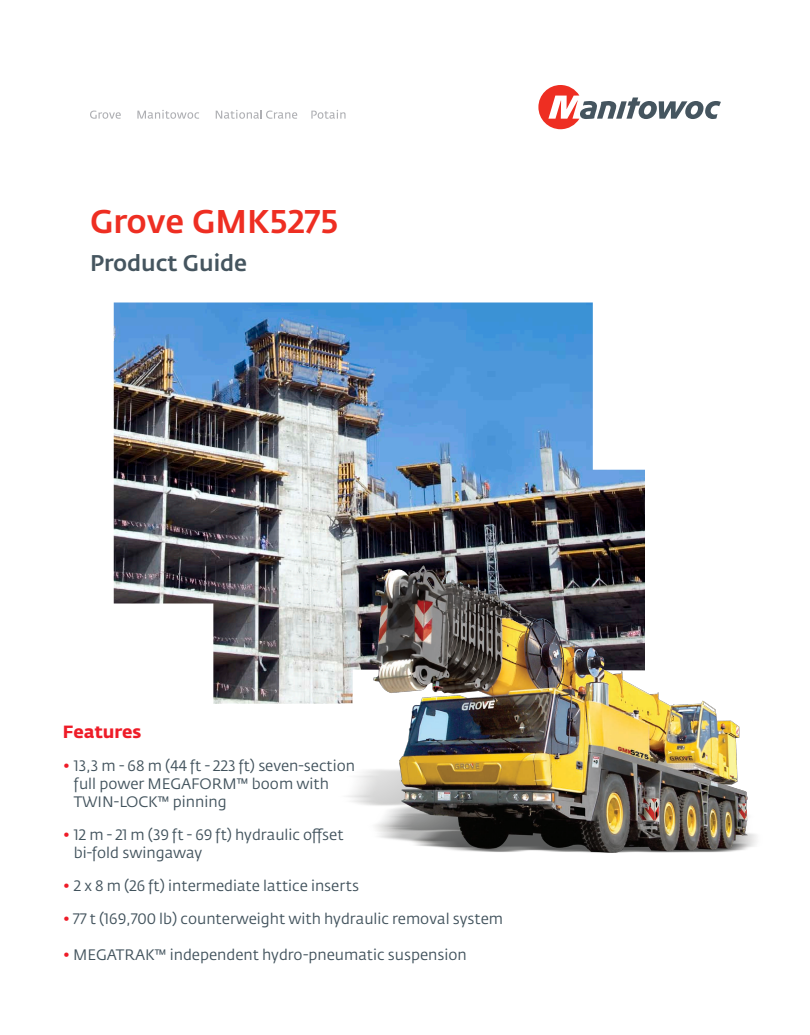
<style>
.page{position:relative;width:810px;height:1035px;background:#fff}
.page>*{position:absolute;margin:0;border:0;box-sizing:border-box;transform-origin:0 0}
.t1{font:500 32.5px "Fedra Sans Pro";color:#ee2e22}
.t2{font:500 22.5px "Fedra Sans Pro";color:#45555f}
.t3{font:700 17.5px "Fedra Sans Pro";color:#ee1c28}
.t4{font:15px/18px "Fedra Sans Pro";color:#41525c}
.s1{color:#ee1c28}
</style>
<div class="page">
<img style="left:114px;top:302px;width:531px;height:402px">
<svg style="left:90px;top:111px;width:31px;height:8px"></svg>
<svg style="left:137px;top:110px;width:62px;height:9px"></svg>
<svg style="left:216px;top:110px;width:81px;height:9px"></svg>
<svg style="left:311px;top:110px;width:35px;height:9px"></svg>
<svg style="left:538px;top:85px;width:183px;height:44px"></svg>
<img style="left:335px;top:551px;width:422px;height:302px">
<h1 class="t1" style="left:90px;top:202px;width:250px">Grove GMK5275</h1>
<h2 class="t2" style="left:90px;top:249px;width:159px">Product Guide</h2>
<p class="t3" style="left:63px;top:721px;width:80px">Features</p>
<p class="t4" style="left:74px;top:756px;width:283px;text-indent:-11px"><span class="s1">•</span> 13,3 m - 68 m (44 ft - 223 ft) seven-section full power MEGAFORM™ boom with<br>TWIN-LOCK™ pinning</p>
<p class="t4" style="left:74px;top:825px;width:271px;text-indent:-11px"><span class="s1">•</span> 12 m - 21 m (39 ft - 69 ft) hydraulic offset bi-fold swingaway</p>
<p class="t4" style="left:63px;top:876px;width:298px"><span class="s1">•</span> 2 x 8 m (26 ft) intermediate lattice inserts</p>
<p class="t4" style="left:63px;top:909px;width:442px"><span class="s1">•</span> 77 t (169,700 lb) counterweight with hydraulic removal system</p>
<p class="t4" style="left:63px;top:945px;width:406px"><span class="s1">•</span> MEGATRAK™ independent hydro-pneumatic suspension</p>
</div>
